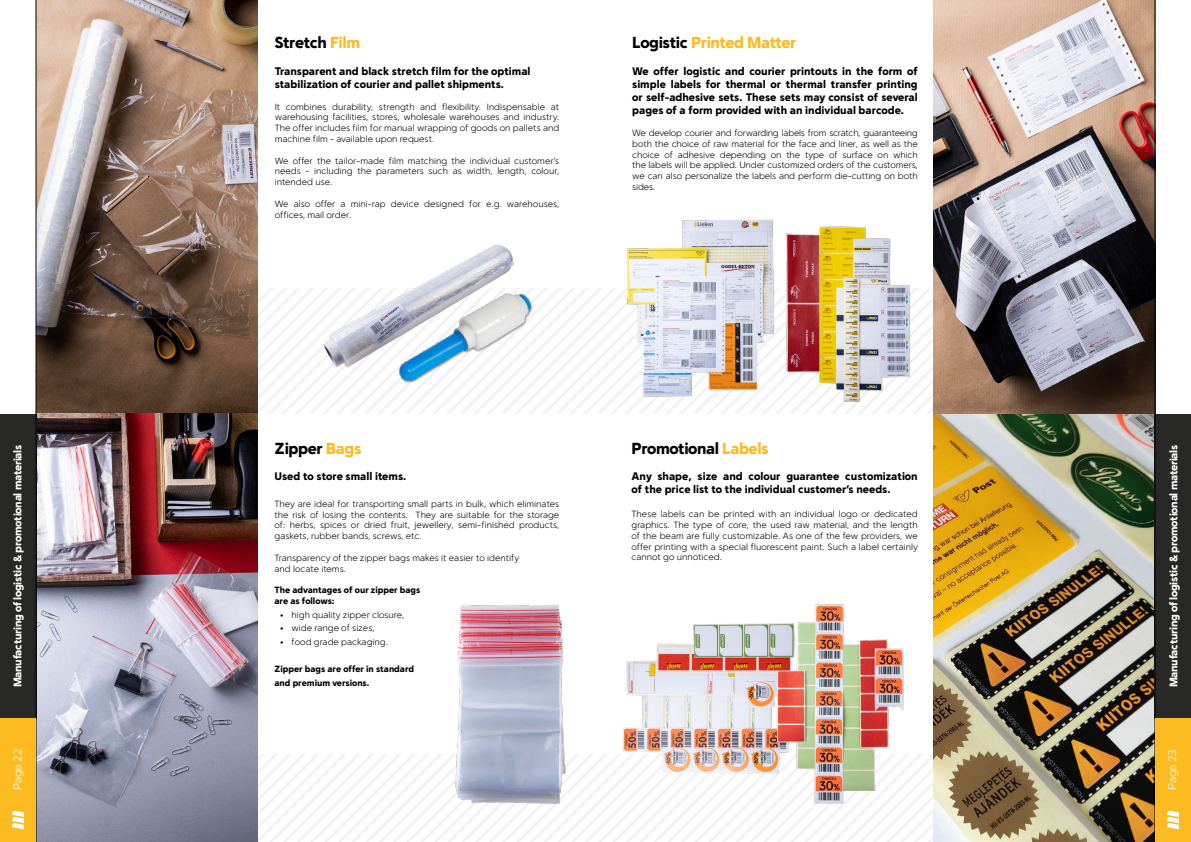
<style>
.page{position:relative;width:1191px;height:842px;background:#fff}
.page>*{position:absolute;margin:0;border:0;box-sizing:border-box;transform-origin:0 0}
.t1{font:900 16px "Simple Sans";letter-spacing:-.025em;color:#000}
.t2{font:900 16px "Simple Sans";letter-spacing:-.025em;color:#fbbb21}
.t3{font:900 11px/13.2px "Simple Sans";color:#000}
.t4{font:900 11px "Simple Sans";letter-spacing:-.025em;color:#fff}
.t5{font:300 11px "Simple Sans";letter-spacing:-.025em;color:#fff}
.t6{font:300 9px/10.8px "Simple Sans";color:#000;text-align:justify}
.t7{font:900 9px/10.8px "Simple Sans";color:#000}
.s1{color:#fbbb21}
.s2{color:#000}
</style>
<div class="page">
<svg style="left:257px;top:754px;width:676px;height:88px"></svg>
<svg style="left:257px;top:288px;width:676px;height:126px"></svg>
<img style="left:933px;top:0;width:221px;height:842px">
<img style="left:37px;top:0;width:220px;height:414px">
<img style="left:37px;top:414px;width:220px;height:428px">
<svg style="left:934px;top:0;width:220px;height:414px;background:#a19593"></svg>
<img style="left:777px;top:226px;width:143px;height:188px">
<img style="left:604px;top:623px;width:154px;height:160px">
<img style="left:319px;top:244px;width:195px;height:129px">
<img style="left:369px;top:276px;width:190px;height:121px">
<img style="left:446px;top:604px;width:135px;height:238px">
<img style="left:624px;top:219px;width:155px;height:178px">
<img style="left:758px;top:604px;width:163px;height:216px">
<div style="left:0;top:414px;width:36px;height:304px;background:#282827"></div>
<div style="left:1154px;top:414px;width:37px;height:304px;background:#282827"></div>
<hr style="left:36px;top:0;width:1px;height:842px;background:#000">
<div style="left:0;top:718px;width:36px;height:124px;background:#fbbb21"></div>
<svg style="left:12px;top:810px;width:12px;height:19px"></svg>
<hr style="left:1154px;top:0;width:1px;height:842px;background:#000">
<div style="left:1155px;top:718px;width:36px;height:124px;background:#fbbb21"></div>
<svg style="left:1167px;top:810px;width:12px;height:19px"></svg>
<h1 class="t1" style="left:274px;top:33px;width:87px">Stretch <span class="s1">Film</span></h1>
<p class="t3" style="left:275px;top:64px;width:257px">Transparent and black stretch film for the optimal stabilization of courier and pallet shipments.</p>
<p class="t6" style="left:275px;top:101px;width:286px">It combines durability, strength and flexibility. Indispensable at warehousing facilities, stores, wholesale warehouses and industry.<br>The offer includes film for manual wrapping of goods on pallets and machine film - available upon request.</p>
<p class="t6" style="left:275px;top:155px;width:286px">We offer the tailor-made film matching the individual customer’s needs - including the parameters such as width, length, colour, intended use.</p>
<p class="t6" style="left:275px;top:198px;width:286px">We also offer a mini-rap device designed for e.g. warehouses, offices, mail order.</p>
<h1 class="t2" style="left:632px;top:33px;width:165px"><span class="s2">Logistic</span> Printed Matter</h1>
<p class="t3" style="left:632px;top:64px;width:287px;text-align:justify">We offer logistic and courier printouts in the form of simple labels for thermal or thermal transfer printing or self-adhesive sets. These sets may consist of several pages of a form provided with an individual barcode.</p>
<p class="t6" style="left:632px;top:127px;width:287px">We develop courier and forwarding labels from scratch, guaranteeing both the choice of raw material for the face and liner, as well as the choice of adhesive depending on the type of surface on which the labels will be applied. Under customized orders of the customers, we can also personalize the labels and perform die-cutting on both sides.</p>
<h1 class="t1" style="left:631px;top:438px;width:139px">Promotional <span class="s1">Labels</span></h1>
<p class="t3" style="left:631px;top:469px;width:288px">Any shape, size and colour guarantee customization of the price list to the individual customer’s needs.</p>
<p class="t6" style="left:631px;top:508px;width:288px">These labels can be printed with an individual logo or dedicated graphics. The type of core, the used raw material, and the length of the beam are fully customizable. As one of the few providers, we offer printing with a special fluorescent paint. Such a label certainly cannot go unnoticed.</p>
<h1 class="t1" style="left:274px;top:438px;width:88px">Zipper <span class="s1">Bags</span></h1>
<p class="t4" style="left:11px;top:687px;width:244px;rotate:-90deg">Manufacturing of logistic &amp; promotional materials</p>
<p class="t4" style="left:1167px;top:687px;width:244px;rotate:-90deg">Manufacturing of logistic &amp; promotional materials</p>
<p class="t3" style="left:274px;top:469px;width:133px">Used to store small items.</p>
<p class="t6" style="left:274px;top:498px;width:286px">They are ideal for transporting small parts in bulk, which eliminates the risk of losing the contents. They are suitable for the storage of: herbs, spices or dried fruit, jewellery, semi-finished products, gaskets, rubber bands, screws, etc.</p>
<p class="t6" style="left:274px;top:552px;width:246px">Transparency of the zipper bags makes it easier to identify and locate items.</p>
<p class="t7" style="left:274px;top:585px;width:147px">The advantages of our zipper bags are as follows:</p>
<p class="t6" style="left:280px;top:609px;width:126px">• high quality zipper closure,</p>
<p class="t6" style="left:280px;top:623px;width:96px">• wide range of sizes,</p>
<p class="t6" style="left:280px;top:636px;width:109px">• food grade packaging.</p>
<p class="t7" style="left:274px;top:662px;width:141px;line-height:13.6px">Zipper bags are offer in standard and premium versions.</p>
<p class="t5" style="left:11px;top:790px;width:42px;rotate:-90deg">Page 22</p>
<p class="t5" style="left:1165px;top:790px;width:42px;rotate:-90deg">Page 23</p>
</div>
